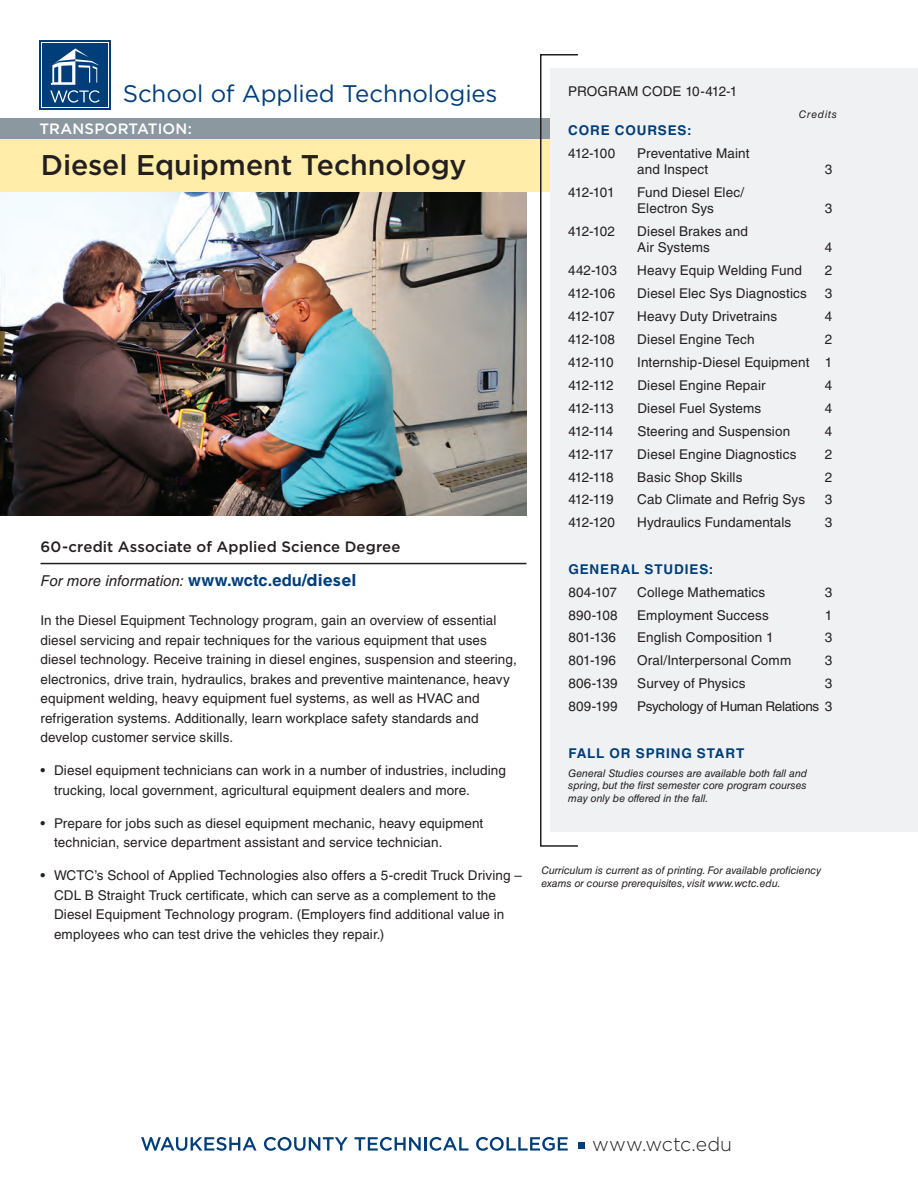
<style>
.page{position:relative;width:918px;height:1188px;background:#fff}
.page>*{position:absolute;margin:0;border:0;box-sizing:border-box;transform-origin:0 0}
.t1{font:500 28.5px "Gotham";letter-spacing:-.005em;color:#231f20}
.t2{font:24px "Gotham";letter-spacing:-.005em;color:#003e7a}
.t3{font:300 19.5px "Gotham";color:#231f20}
.t4{font:500 15px "Gotham";letter-spacing:.01em;color:#231f20}
.t5{font:italic 15px "Helvetica LT Std";color:#231f20}
.t6{font:500 15px "Gotham";letter-spacing:.01em;color:#fff}
.t7{font:13.5px/19.5px "Helvetica LT Std";letter-spacing:.01em;color:#231f20}
.t8{font:700 13.5px "Helvetica LT Std";letter-spacing:.06em;color:#003e7a}
.t9{font:13.5px "Helvetica LT Std";letter-spacing:-.02em;color:#231f20}
.t10{font:italic 10.5px/12.6px "Helvetica LT Std";color:#231f20;text-align:justify}
.t11{font:italic 10.5px "Helvetica LT Std";letter-spacing:.065em;color:#231f20}
.s1{font-weight:700;font-style:normal;font-size:16.5px;color:#003e7a}
.s2{font-family:"Gotham";font-weight:700;font-style:normal;font-size:16.5px;color:#003e7a}
</style>
<div class="page">
<svg style="left:141px;top:1137px;width:116px;height:14px"></svg>
<svg style="left:264px;top:1137px;width:84px;height:14px"></svg>
<svg style="left:355px;top:1137px;width:66px;height:14px"></svg>
<hr style="left:424px;top:1137px;width:3px;height:14px;background:#003e7a">
<svg style="left:430px;top:1137px;width:39px;height:14px"></svg>
<svg style="left:476px;top:1137px;width:92px;height:14px"></svg>
<div style="left:578px;top:1142px;width:7px;height:7px;background:#003e7a"></div>
<img style="left:0;top:192px;width:526px;height:324px">
<div style="left:0;top:140px;width:572px;height:52px;background:#ffeda9"></div>
<hr style="left:40px;top:563px;width:486px;height:1px;background:#231f20">
<div style="left:0;top:119px;width:551px;height:20px;background:#8b98a0"></div>
<svg style="left:39px;top:40px;width:72px;height:70px"></svg>
<svg style="left:41px;top:43px;width:68px;height:65px"></svg>
<div style="left:42px;top:44px;width:66px;height:63px;background:#003e7a"></div>
<svg style="left:50px;top:48px;width:50px;height:55px"></svg>
<div style="left:551px;top:68px;width:367px;height:764px;background:#f0f1f2"></div>
<div style="left:540px;top:54px;width:39px;height:793px;border:2px solid #231f20"></div>
<h2 class="t2" style="left:123px;top:79px;width:376px">School of Applied Technologies</h2>
<p class="t7" style="left:568px;top:82px;width:171px">PROGRAM CODE 10-412-1</p>
<p class="t6" style="left:39px;top:119px;width:154px">TRANSPORTATION:</p>
<h1 class="t1" style="left:41px;top:146px;width:427px">Diesel Equipment Technology</h1>
<p class="t8" style="left:568px;top:122px;width:125px">CORE COURSES:</p>
<p class="t7" style="left:568px;top:143px;width:48px">412-100</p>
<p class="t7" style="left:637px;top:145px;width:114px;line-height:16.2px">Preventative Maint and Inspect</p>
<p class="t7" style="left:568px;top:182px;width:48px">412-101</p>
<p class="t7" style="left:637px;top:184px;width:108px;line-height:16.2px">Fund Diesel Elec/<br>Electron Sys</p>
<p class="t7" style="left:568px;top:221px;width:48px">412-102</p>
<p class="t7" style="left:637px;top:223px;width:112px;line-height:16.2px">Diesel Brakes and<br>Air Systems</p>
<p class="t11" style="left:799px;top:108px;width:40px">Credits</p>
<p class="t7" style="left:825px;top:159px;width:9px">3</p>
<p class="t7" style="left:825px;top:198px;width:9px">3</p>
<p class="t7" style="left:825px;top:238px;width:9px">4</p>
<p class="t4" style="left:40px;top:537px;width:362px">60-credit Associate of Applied Science Degree</p>
<p class="t5" style="left:40px;top:572px;width:318px">For more information: <span class="s1">www.wctc.edu/</span><span class="s2">diesel</span></p>
<p class="t7" style="left:40px;top:611px;width:478px">In the Diesel Equipment Technology program, gain an overview of essential diesel servicing and repair techniques for the various equipment that uses diesel technology. Receive training in diesel engines, suspension and steering, electronics, drive train, hydraulics, brakes and preventive maintenance, heavy equipment welding, heavy equipment fuel systems, as well as HVAC and refrigeration systems. Additionally, learn workplace safety standards and develop customer service skills.</p>
<p class="t7" style="left:54px;top:761px;width:453px;text-indent:-14px">• Diesel equipment technicians can work in a number of industries, including trucking, local government, agricultural equipment dealers and more.</p>
<p class="t7" style="left:54px;top:813px;width:431px;text-indent:-14px">• Prepare for jobs such as diesel equipment mechanic, heavy equipment technician, service department assistant and service technician.</p>
<p class="t7" style="left:54px;top:866px;width:469px;text-indent:-14px">• WCTC’s School of Applied Technologies also offers a 5-credit Truck Driving – CDL B Straight Truck certificate, which can serve as a complement to the Diesel Equipment Technology program. (Employers find additional value in employees who can test drive the vehicles they repair.)</p>
<p class="t7" style="left:568px;top:260px;width:50px">442-103</p>
<p class="t7" style="left:637px;top:260px;width:166px">Heavy Equip Welding Fund</p>
<p class="t7" style="left:825px;top:260px;width:9px">2</p>
<p class="t7" style="left:568px;top:283px;width:48px">412-106</p>
<p class="t7" style="left:637px;top:283px;width:171px">Diesel Elec Sys Diagnostics</p>
<p class="t7" style="left:825px;top:283px;width:9px">3</p>
<p class="t7" style="left:568px;top:306px;width:48px">412-107</p>
<p class="t7" style="left:637px;top:306px;width:141px">Heavy Duty Drivetrains</p>
<p class="t7" style="left:825px;top:306px;width:9px">4</p>
<p class="t7" style="left:568px;top:329px;width:48px">412-108</p>
<p class="t7" style="left:637px;top:329px;width:119px">Diesel Engine Tech</p>
<p class="t7" style="left:825px;top:329px;width:9px">2</p>
<p class="t7" style="left:568px;top:352px;width:47px">412-110</p>
<p class="t7" style="left:637px;top:352px;width:197px">Internship-Diesel Equipment 1</p>
<p class="t7" style="left:568px;top:375px;width:47px">412-112</p>
<p class="t7" style="left:637px;top:375px;width:130px">Diesel Engine Repair</p>
<p class="t7" style="left:825px;top:375px;width:9px">4</p>
<p class="t7" style="left:568px;top:398px;width:47px">412-113</p>
<p class="t7" style="left:637px;top:398px;width:126px">Diesel Fuel Systems</p>
<p class="t7" style="left:825px;top:398px;width:9px">4</p>
<p class="t7" style="left:568px;top:421px;width:47px">412-114</p>
<p class="t7" style="left:637px;top:421px;width:154px">Steering and Suspension</p>
<p class="t7" style="left:825px;top:421px;width:9px">4</p>
<p class="t7" style="left:568px;top:444px;width:46px">412-117</p>
<p class="t7" style="left:637px;top:444px;width:161px">Diesel Engine Diagnostics</p>
<p class="t7" style="left:825px;top:444px;width:9px">2</p>
<p class="t7" style="left:568px;top:467px;width:47px">412-118</p>
<p class="t7" style="left:637px;top:467px;width:107px">Basic Shop Skills</p>
<p class="t7" style="left:825px;top:467px;width:9px">2</p>
<p class="t7" style="left:568px;top:490px;width:47px">412-119</p>
<p class="t7" style="left:637px;top:490px;width:169px">Cab Climate and Refrig Sys</p>
<p class="t7" style="left:825px;top:490px;width:9px">3</p>
<p class="t7" style="left:568px;top:513px;width:48px">412-120</p>
<p class="t7" style="left:637px;top:513px;width:156px">Hydraulics Fundamentals</p>
<p class="t7" style="left:825px;top:513px;width:9px">3</p>
<p class="t8" style="left:568px;top:561px;width:147px">GENERAL STUDIES:</p>
<p class="t7" style="left:568px;top:582px;width:50px">804-107</p>
<p class="t7" style="left:637px;top:582px;width:130px">College Mathematics</p>
<p class="t7" style="left:825px;top:582px;width:9px">3</p>
<p class="t7" style="left:568px;top:605px;width:51px">890-108</p>
<p class="t7" style="left:637px;top:605px;width:133px">Employment Success</p>
<p class="t7" style="left:825px;top:605px;width:9px">1</p>
<p class="t7" style="left:568px;top:628px;width:49px">801-136</p>
<p class="t7" style="left:637px;top:628px;width:138px">English Composition 1</p>
<p class="t7" style="left:825px;top:628px;width:9px">3</p>
<p class="t7" style="left:568px;top:651px;width:49px">801-196</p>
<p class="t7" style="left:637px;top:651px;width:155px">Oral/Interpersonal Comm</p>
<p class="t7" style="left:825px;top:651px;width:9px">3</p>
<p class="t7" style="left:568px;top:674px;width:51px">806-139</p>
<p class="t7" style="left:637px;top:674px;width:110px">Survey of Physics</p>
<p class="t7" style="left:825px;top:674px;width:9px">3</p>
<p class="t7" style="left:568px;top:697px;width:51px">809-199</p>
<p class="t9" style="left:637px;top:699px;width:197px">Psychology of Human Relations 3</p>
<p class="t8" style="left:568px;top:745px;width:178px">FALL OR SPRING START</p>
<p class="t10" style="left:568px;top:767px;width:240px">General Studies courses are available both fall and spring, but the first semester core program courses may only be offered in the fall.</p>
<p class="t10" style="left:542px;top:864px;width:281px">Curriculum is current as of printing. For available proficiency exams or course prerequisites, visit www.wctc.edu.</p>
<h3 class="t3" style="left:592px;top:1131px;width:141px">www.wctc.edu</h3>
</div>
